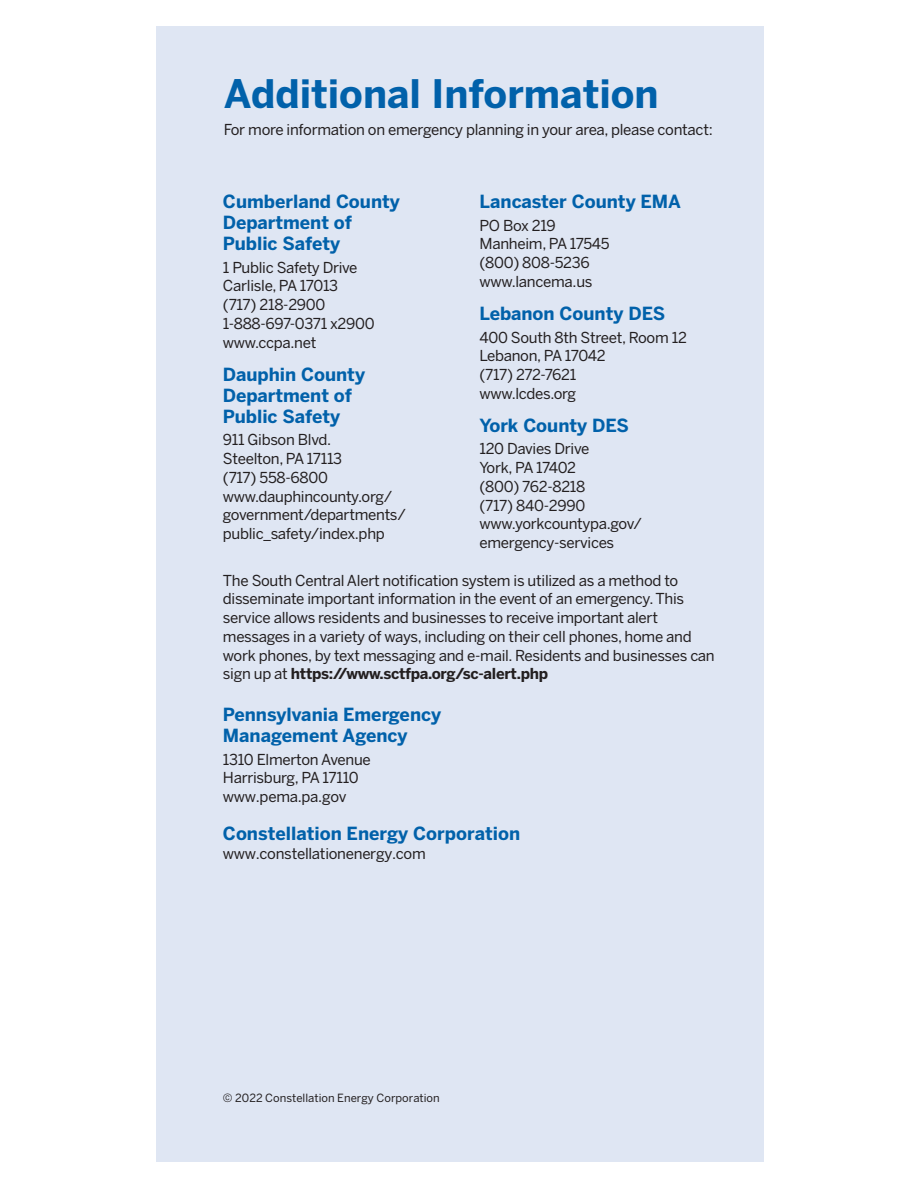
<style>
.page{position:relative;width:918px;height:1188px;background:#fff}
.page>*{position:absolute;margin:0;border:0;box-sizing:border-box;transform-origin:0 0}
.t1{font:700 39px "Benton Sans";color:#0161aa}
.t2{font:700 18px/21px "Benton Sans";color:#0161aa}
.t3{font:15px/18.8px "Benton Sans";letter-spacing:-.02em;color:#231f20}
.t4{font:11.25px "Benton Sans";color:#231f20}
.s1{font-weight:700}
</style>
<div class="page">
<div style="left:156px;top:26px;width:608px;height:1135px;background:#dfe6f3"></div>
<h1 class="t1" style="left:224px;top:70px;width:436px">Additional Information</h1>
<p class="t3" style="left:224px;top:120px;width:491px">For more information on emergency planning in your area, please contact:</p>
<p class="t2" style="left:479px;top:192px;width:203px">Lancaster County EMA</p>
<p class="t3" style="left:479px;top:216px;width:132px">PO Box 219<br>Manheim, PA 17545 (800) 808-5236 www.lancema.us</p>
<p class="t2" style="left:479px;top:304px;width:187px">Lebanon County DES</p>
<p class="t3" style="left:479px;top:328px;width:209px">400 South 8th Street, Room 12<br>Lebanon, PA 17042<br>(717) 272-7621<br>www.lcdes.org</p>
<p class="t2" style="left:479px;top:415px;width:151px">York County DES</p>
<p class="t3" style="left:479px;top:440px;width:164px">120 Davies Drive<br>York, PA 17402<br>(800) 762-8218<br>(717) 840-2990 www.yorkcountypa.gov/ emergency-services</p>
<p class="t3" style="left:223px;top:571px;width:493px">The South Central Alert notification system is utilized as a method to disseminate important information in the event of an emergency. This service allows residents and businesses to receive important alert messages in a variety of ways, including on their cell phones, home and work phones, by text messaging and e-mail. Residents and businesses can sign up at <span class="s1">https://www.sctfpa.org/sc-alert.php</span></p>
<p class="t2" style="left:223px;top:705px;width:220px">Pennsylvania Emergency<br>Management Agency</p>
<p class="t3" style="left:223px;top:750px;width:150px">1310 Elmerton Avenue<br>Harrisburg, PA 17110 www.pema.pa.gov</p>
<p class="t2" style="left:223px;top:823px;width:299px">Constellation Energy Corporation</p>
<p class="t3" style="left:223px;top:844px;width:205px">www.constellationenergy.com</p>
<p class="t2" style="left:223px;top:192px;width:179px">Cumberland County<br>Department of<br>Public Safety</p>
<p class="t3" style="left:223px;top:258px;width:153px">1 Public Safety Drive<br>Carlisle, PA 17013 (717) 218-2900<br>1-888-697-0371 x2900 www.ccpa.net</p>
<p class="t2" style="left:223px;top:364px;width:144px">Dauphin County<br>Department of<br>Public Safety</p>
<p class="t3" style="left:223px;top:431px;width:184px">911 Gibson Blvd.<br>Steelton, PA 17113<br>(717) 558-6800 www.dauphincounty.org/ government/departments/ public_safety/index.php</p>
<p class="t4" style="left:223px;top:1091px;width:218px">© 2022 Constellation Energy Corporation</p>
</div>
